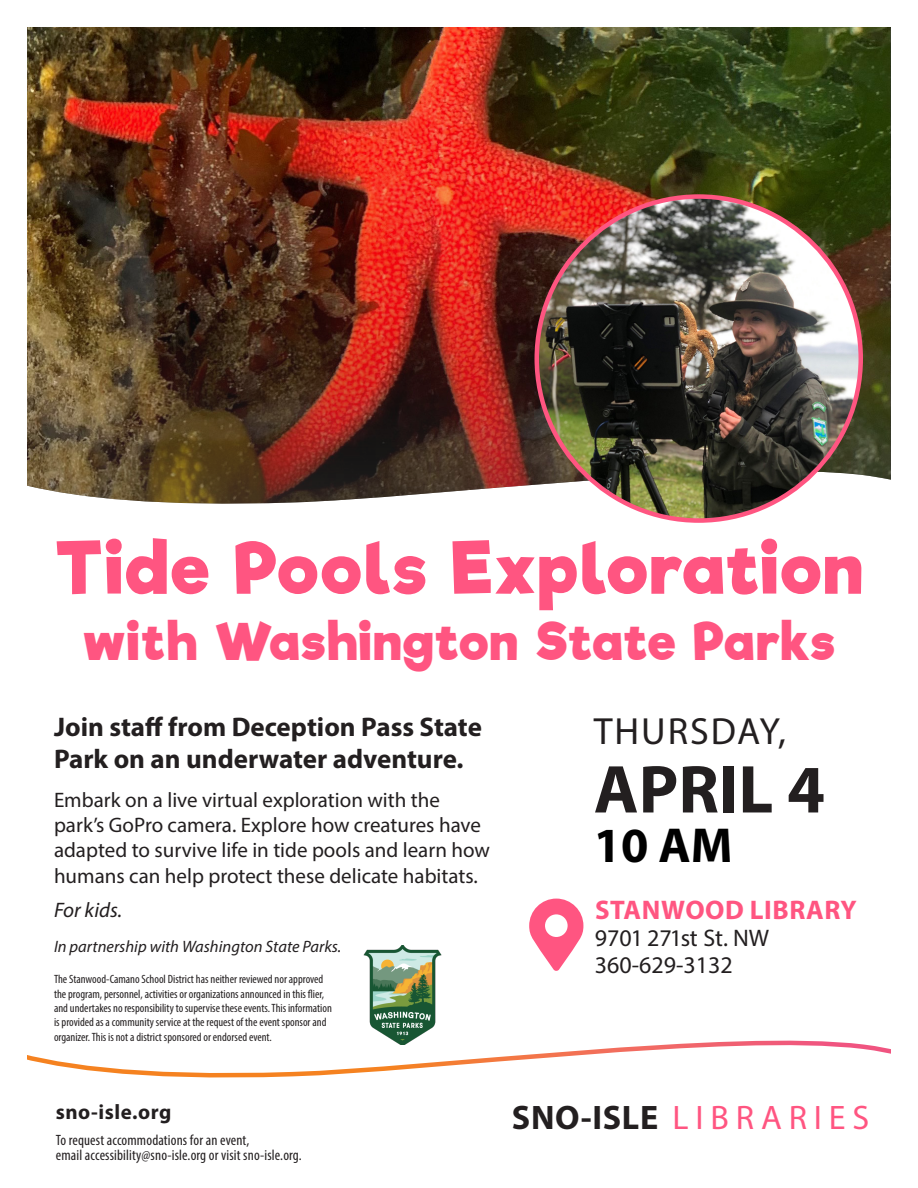
<style>
.page{position:relative;width:918px;height:1188px;background:#fff}
.page>*{position:absolute;margin:0;border:0;box-sizing:border-box;transform-origin:0 0}
.t1{font:700 69px "Riffic Free";letter-spacing:.045em;color:#ff5581}
.t2{font:700 68.4px "Myriad Pro";color:#231f20}
.t3{font:700 49.5px "Riffic Free";letter-spacing:.04em;color:#ff5581}
.t4{font:700 49.35px "Myriad Pro";color:#000}
.t5{font:37.95px "Myriad Pro";letter-spacing:.05em;color:#231f20}
.t6{font:34.05px "Myriad Pro";letter-spacing:.2em;color:#ff5581}
.t7{font:700 27px/32.4px "Myriad Pro";color:#231f20}
.t8{font:700 27px "Myriad Pro";letter-spacing:.02em;color:#ff5581}
.t9{font:24px/27px "Myriad Pro";color:#231f20}
.t10{font:21px/25.2px "Myriad Pro";color:#231f20}
.t11{font:700 21px "Myriad Pro";letter-spacing:.025em;color:#231f20}
.t12{font:italic 21px "Myriad Pro";color:#231f20}
.t13{font:italic 16.5px "Myriad Pro";color:#231f20}
.t14{font:condensed 15px/15px "Myriad Pro";letter-spacing:.01em;color:#231f20}
.t15{font:condensed 12px/14.4px "Myriad Pro";color:#231f20}
.s1{font-weight:700;color:#231f20}
</style>
<div class="page">
<img style="left:27px;top:27px;width:864px;height:478px">
<img style="left:537px;top:197px;width:324px;height:324px;border-radius:162px">
<img style="left:363px;top:945px;width:79px;height:91px">
<svg style="left:529px;top:899px;width:54px;height:72px"></svg>
<svg style="left:27px;top:1036px;width:864px;height:42px"></svg>
<p class="t1" style="left:56px;top:527px;width:807px">Tide Pools Exploration</p>
<p class="t3" style="left:83px;top:612px;width:753px">with Washington State Parks</p>
<p class="t7" style="left:54px;top:710px;width:429px">Join staff from Deception Pass State<br>Park on an underwater adventure.</p>
<p class="t10" style="left:54px;top:787px;width:437px">Embark on a live virtual exploration with the park’s GoPro camera. Explore how creatures have adapted to survive life in tide pools and learn how humans can help protect these delicate habitats.</p>
<p class="t12" style="left:54px;top:897px;width:70px">For kids.</p>
<p class="t13" style="left:54px;top:936px;width:289px">In partnership with Washington State Parks.</p>
<p class="t15" style="left:54px;top:972px;width:279px">The Stanwood-Camano School District has neither reviewed nor approved the program, personnel, activities or organizations announced in this flier, and undertakes no responsibility to supervise these events. This information is provided as a community service at the request of the event sponsor and organizer. This is not a district sponsored or endorsed event.</p>
<p class="t5" style="left:594px;top:708px;width:194px">THURSDAY,</p>
<p class="t2" style="left:594px;top:745px;width:233px">APRIL 4</p>
<p class="t4" style="left:594px;top:813px;width:140px">10 AM</p>
<p class="t8" style="left:595px;top:893px;width:263px">STANWOOD LIBRARY</p>
<p class="t9" style="left:595px;top:925px;width:176px">9701 271st St. NW<br>360-629-3132</p>
<p class="t11" style="left:56px;top:1098px;width:117px">sno-isle.org</p>
<p class="t6" style="left:512px;top:1096px;width:359px"><span class="s1">SNO-ISLE</span> LIBRARIES</p>
<p class="t14" style="left:56px;top:1132px;width:247px">To request accommodations for an event,<br>email accessibility@sno-isle.org or visit sno-isle.org.</p>
</div>
